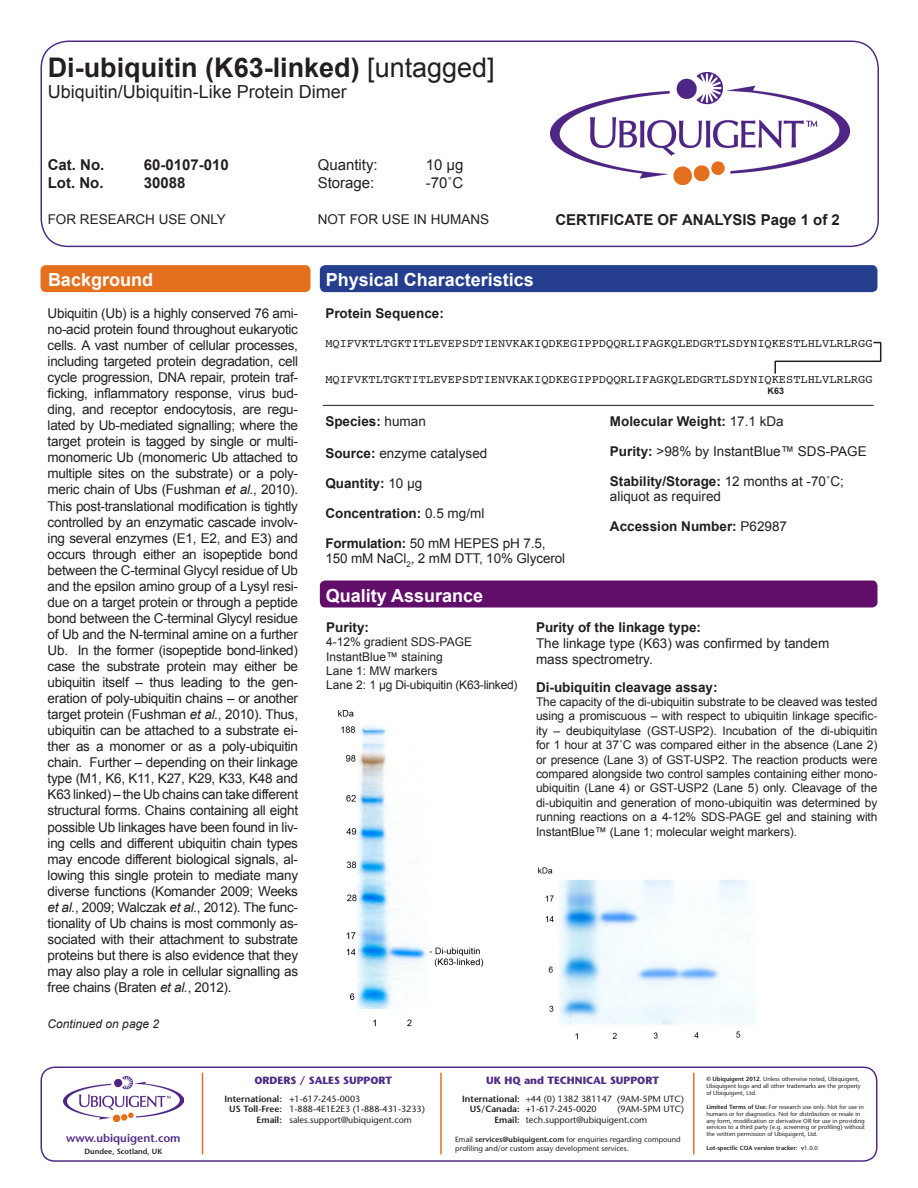
<style>
.page{position:relative;width:918px;height:1188px;background:#fff}
.page>*{position:absolute;margin:0;border:0;box-sizing:border-box;transform-origin:0 0}
.t1{font:700 27px "Arial";color:#231f20}
.t2{font:700 18px "Arial";color:#fff}
.t3{font:18px "Arial";color:#231f20}
.t4{font:700 15px "Arial";color:#231f20}
.t5{font:15px "Arial";color:#231f20}
.t6{font:13.5px/16px "Arial";color:#231f20}
.t7{font:700 13.5px "Arial";color:#231f20}
.t8{font:12px/14.4px "Arial";letter-spacing:-.01em;color:#231f20}
.t9{font:12px "Courier";color:#231f20}
.t10{font:italic 12px "Arial";color:#231f20}
.t11{font:600 11.4px "Stone Sans";color:#502d84}
.t12{font:700 10.5px "Stone Sans";color:#502d84}
.t13{font:9px/10.8px "Stone Sans";color:#231f20}
.t14{font:600 9px "Stone Sans";color:#231f20}
.t15{font:700 9px "Arial";color:#231f20}
.t16{font:7.5px/9px "Stone Sans";color:#231f20}
.t17{font:600 7.5px "Stone Sans";color:#231f20}
.t18{font:6px/6.9px "Stone Sans";color:#231f20}
.t19{font:600 6px "Stone Sans";color:#231f20}
.s1{font-weight:400}
.s2{font-style:italic}
.s3{font-weight:700}
.s4{font-weight:600}
</style>
<div class="page">
<div style="left:40px;top:40px;width:839px;height:207px;border:2px solid #502d84;border-radius:27px"></div>
<img style="left:550px;top:73px;width:299px;height:112px">
<div style="left:40px;top:1066px;width:838px;height:96px;border:2px solid #502d84;border-radius:14px"></div>
<hr style="left:202px;top:1073px;width:1px;height:81px;background:#e37024">
<hr style="left:440px;top:1073px;width:2px;height:81px;background:#e37024">
<hr style="left:693px;top:1073px;width:1px;height:81px;background:#e37024">
<img style="left:64px;top:1077px;width:120px;height:44px">
<img style="left:338px;top:710px;width:146px;height:317px">
<div style="left:41px;top:265px;width:269px;height:27px;background:#e4701e;border-radius:5px"></div>
<div style="left:320px;top:265px;width:557px;height:27px;background:#253f8e;border-radius:5px"></div>
<div style="left:320px;top:580px;width:557px;height:28px;background:#600e69;border-radius:5px"></div>
<img style="left:538px;top:867px;width:217px;height:173px">
<hr style="left:323px;top:405px;width:551px;height:1px;background:#231f20">
<svg style="left:774px;top:341px;width:108px;height:33px"></svg>
<p class="t1" style="left:48px;top:49px;width:449px">Di-ubiquitin (K63-linked) <span class="s1">[untagged]</span></p>
<p class="t3" style="left:48px;top:80px;width:301px">Ubiquitin/Ubiquitin-Like Protein Dimer</p>
<p class="t4" style="left:48px;top:155px;width:58px">Cat. No.</p>
<p class="t4" style="left:144px;top:155px;width:87px">60-0107-010</p>
<p class="t5" style="left:318px;top:155px;width:62px">Quantity:</p>
<p class="t5" style="left:426px;top:155px;width:39px">10 µg</p>
<p class="t4" style="left:48px;top:173px;width:57px">Lot. No.</p>
<p class="t4" style="left:144px;top:173px;width:43px">30088</p>
<p class="t5" style="left:318px;top:173px;width:58px">Storage:</p>
<p class="t5" style="left:426px;top:173px;width:39px">-70˚C</p>
<p class="t6" style="left:48px;top:212px;width:180px">FOR RESEARCH USE ONLY</p>
<p class="t6" style="left:318px;top:212px;width:173px">NOT FOR USE IN HUMANS</p>
<p class="t2" style="left:48px;top:268px;width:107px">Background</p>
<p class="t2" style="left:326px;top:268px;width:210px">Physical Characteristics</p>
<p class="t4" style="left:555px;top:210px;width:286px">CERTIFICATE OF ANALYSIS Page 1 of 2</p>
<p class="t6" style="left:48px;top:305px;width:252px;text-align:justify">Ubiquitin (Ub) is a highly conserved 76 ami&shy;no-acid protein found throughout eukaryotic cells. A vast number of cellular processes, including targeted protein degradation, cell cycle progression, DNA repair, protein traf&shy;ficking, inflammatory response, virus bud&shy;ding, and receptor endocytosis, are regu&shy;lated by Ub-mediated signalling; where the target protein is tagged by single or multi&shy;monomeric Ub (monomeric Ub attached to multiple sites on the substrate) or a poly&shy;meric chain of Ubs (Fushman <span class="s2">et al.</span>, 2010).<br>This post-translational modification is tightly controlled by an enzymatic cascade involv&shy;ing several enzymes (E1, E2, and E3) and occurs through either an isopeptide bond between the C-terminal Glycyl residue of Ub and the epsilon amino group of a Lysyl resi&shy;due on a target protein or through a peptide bond between the C-terminal Glycyl residue of Ub and the N-terminal amine on a further Ub. In the former (isopeptide bond-linked) case the substrate protein may either be ubiquitin itself – thus leading to the gen&shy;eration of poly-ubiquitin chains – or another target protein (Fushman <span class="s2">et al.</span>, 2010). Thus, ubiquitin can be attached to a substrate ei&shy;ther as a monomer or as a poly-ubiquitin chain. Further – depending on their linkage type (M1, K6, K11, K27, K29, K33, K48 and K63 linked) – the Ub chains can take different structural forms. Chains containing all eight possible Ub linkages have been found in liv&shy;ing cells and different ubiquitin chain types may encode different biological signals, al&shy;lowing this single protein to mediate many diverse functions (Komander 2009; Weeks <span class="s2">et al.</span>, 2009; Walczak <span class="s2">et al.</span>, 2012). The func&shy;tionality of Ub chains is most commonly as&shy;sociated with their attachment to substrate proteins but there is also evidence that they may also play a role in cellular signalling as free chains (Braten <span class="s2">et al.</span>, 2012).</p>
<p class="t10" style="left:48px;top:1016px;width:113px">Continued on page 2</p>
<p class="t7" style="left:325px;top:304px;width:120px">Protein Sequence:</p>
<p class="t9" style="left:325px;top:334px;width:549px">MQIFVKTLTGKTITLEVEPSDTIENVKAKIQDKEGIPPDQQRLIFAGKQLEDGRTLSDYNIQKESTLHLVLRLRGG</p>
<p class="t9" style="left:325px;top:370px;width:549px">MQIFVKTLTGKTITLEVEPSDTIENVKAKIQDKEGIPPDQQRLIFAGKQLEDGRTLSDYNIQKESTLHLVLRLRGG</p>
<p class="t15" style="left:768px;top:385px;width:18px">K63</p>
<p class="t7" style="left:325px;top:413px;width:102px">Species: <span class="s1">human</span></p>
<p class="t6" style="left:325px;top:445px;width:164px"><span class="s3">Source:</span> enzyme catalysed</p>
<p class="t7" style="left:325px;top:474px;width:99px">Quantity: <span class="s1">10 μg</span></p>
<p class="t7" style="left:325px;top:504px;width:161px">Concentration: <span class="s1">0.5 mg/ml</span></p>
<p class="t6" style="left:325px;top:535px;width:241px;line-height:15px"><span class="s3">Formulation:</span> 50 mM HEPES pH 7.5,<br>150 mM NaCl<sub>2</sub>, 2 mM DTT, 10% Glycerol</p>
<p class="t2" style="left:326px;top:584px;width:159px">Quality Assurance</p>
<p class="t7" style="left:610px;top:413px;width:175px">Molecular Weight: <span class="s1">17.1 kDa</span></p>
<p class="t6" style="left:610px;top:444px;width:258px"><span class="s3">Purity:</span> &gt;98% by InstantBlue™ SDS-PAGE</p>
<p class="t6" style="left:610px;top:474px;width:236px;line-height:15px"><span class="s3">Stability/Storage:</span> 12 months at -70˚C; aliquot as required</p>
<p class="t7" style="left:610px;top:518px;width:179px">Accession Number: <span class="s1">P62987</span></p>
<p class="t7" style="left:326px;top:618px;width:44px">Purity:</p>
<p class="t8" style="left:326px;top:635px;width:147px">4-12% gradient SDS-PAGE</p>
<p class="t8" style="left:326px;top:649px;width:118px">InstantBlue™ staining</p>
<p class="t8" style="left:326px;top:664px;width:193px">Lane 1: MW markers<br>Lane 2: 1 µg Di-ubiquitin (K63-linked)</p>
<p class="t6" style="left:536px;top:619px;width:295px"><span class="s3">Purity of the linkage type:<br></span>The linkage type (K63) was confirmed by tandem mass spectrometry.</p>
<p class="t7" style="left:536px;top:678px;width:183px">Di-ubiquitin cleavage assay:</p>
<p class="t8" style="left:536px;top:695px;width:343px;text-align:justify">The capacity of the di-ubiquitin substrate to be cleaved was tested using a promiscuous – with respect to ubiquitin linkage specific&shy;ity – deubiquitylase (GST-USP2). Incubation of the di-ubiquitin for 1 hour at 37˚C was compared either in the absence (Lane 2) or presence (Lane 3) of GST-USP2. The reaction products were compared alongside two control samples containing either mono&shy;ubiquitin (Lane 4) or GST-USP2 (Lane 5) only. Cleavage of the di-ubiquitin and generation of mono-ubiquitin was determined by running reactions on a 4-12% SDS-PAGE gel and staining with InstantBlue™ (Lane 1; molecular weight markers).</p>
<p class="t11" style="left:66px;top:1131px;width:116px">www.ubiquigent.com</p>
<p class="t17" style="left:85px;top:1147px;width:79px">Dundee, Scotland, UK</p>
<p class="t12" style="left:254px;top:1074px;width:139px">ORDERS / SALES SUPPORT</p>
<p class="t14" style="left:224px;top:1093px;width:138px">International: +<span class="s1">1-617-245-0003</span></p>
<p class="t13" style="left:229px;top:1104px;width:197px"><span class="s4">US Toll-Free:</span> 1-888-4E1E2E3 (1-888-431-3233)</p>
<p class="t13" style="left:257px;top:1115px;width:157px"><span class="s4">Email:</span> sales.support@ubiquigent.com</p>
<p class="t12" style="left:486px;top:1074px;width:174px">UK HQ and TECHNICAL SUPPORT</p>
<p class="t13" style="left:470px;top:1093px;width:216px;text-indent:-8px"><span class="s4">International:</span> +44 (0) 1382 381147 (9AM-5PM UTC)<br><span class="s4">US/Canada: +</span>1-617-245-0020</p>
<p class="t13" style="left:494px;top:1104px;width:191px;text-indent:123px">(9AM-5PM UTC)<br><span class="s4">Email:</span> tech.support@ubiquigent.com</p>
<p class="t16" style="left:455px;top:1134px;width:227px">Email <span class="s4">services@ubiquigent.com</span> for enquiries regarding compound profiling and/or custom assay development services.</p>
<p class="t18" style="left:706px;top:1076px;width:156px"><span class="s4">© Ubiquigent 2012</span>. Unless otherwise noted, Ubiquigent,<br>Ubiquigent logo and all other trademarks are the property of Ubiquigent, Ltd.</p>
<p class="t18" style="left:706px;top:1103px;width:160px"><span class="s4">Limited Terms of Use:</span> For research use only. Not for use in humans or for diagnostics. Not for distribution or resale in any form, modification or derivative OR for use in providing services to a third party (e.g. screening or profiling) without the written permission of Ubiquigent, Ltd.</p>
<p class="t19" style="left:706px;top:1144px;width:113px">Lot-specific COA version tracker: v<span class="s1">1.0.0</span></p>
</div>
